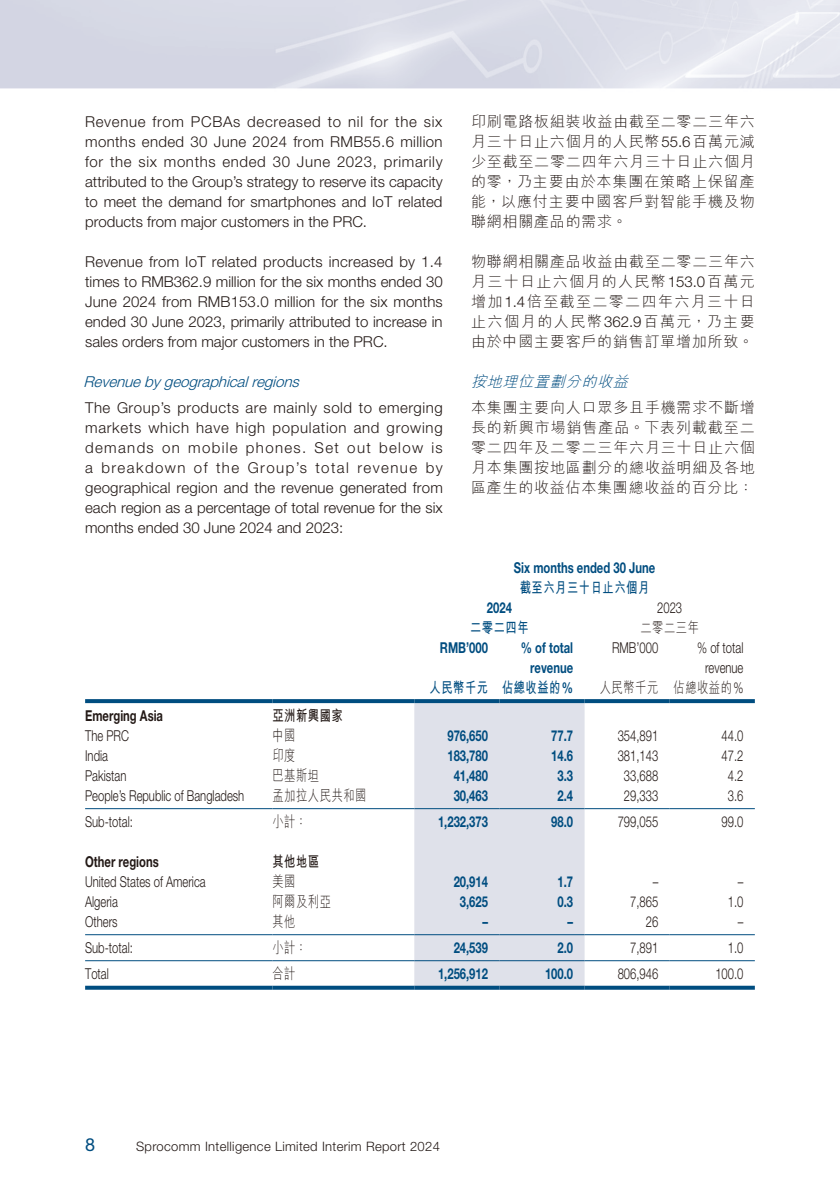
<style>
.page{position:relative;width:840px;height:1191px;background:#fff}
.page>*{position:absolute;margin:0;border:0;box-sizing:border-box;transform-origin:0 0}
.t1{font:18px "Helvetica Neue LT Std";color:#004d80}
.t2{font:300 15px/20px "Helvetica Neue LT Std";color:#231916;text-align:justify}
.t3{font:300 15px/20px "M Hei HK";letter-spacing:.055em;color:#231916;text-align:justify}
.t4{font:300 15px/20px "Helvetica Neue LT Std";color:#231916;text-align:center;scale:.75 1}
.t5{font:700 15px/20px "Helvetica Neue LT Std";color:#004d80;text-align:right;scale:.75 1}
.t6{font:300 15px "M Hei HK";letter-spacing:.055em;color:#231916;scale:.75 1}
.t7{font:italic 300 15px "Helvetica Neue LT Std";color:#004d80}
.t8{font:700 15px "M Hei HK";letter-spacing:.05em;color:#004d80;scale:.75 1}
.t9{font:700 15px "Helvetica Neue LT Std";color:#231916;scale:.75 1}
.t10{font:700 15px "M Hei HK";letter-spacing:.05em;color:#231916;scale:.75 1}
.t11{font:italic 300 15px "M Hei HK";color:#004d80}
.t12{font:300 13px "Helvetica Neue LT Std";letter-spacing:.025em;color:#231916}
.s1{font-family:"Helvetica Neue LT Std"}
</style>
<div class="page">
<div style="left:414px;top:703px;width:170px;height:282px;background:#dfe1ea"></div>
<svg style="left:85px;top:699px;width:187px;height:4px"></svg>
<svg style="left:272px;top:699px;width:142px;height:4px"></svg>
<svg style="left:414px;top:699px;width:85px;height:4px"></svg>
<svg style="left:499px;top:699px;width:85px;height:4px"></svg>
<svg style="left:584px;top:699px;width:85px;height:4px"></svg>
<svg style="left:669px;top:699px;width:85px;height:4px"></svg>
<hr style="left:85px;top:808px;width:187px;height:1px;background:#004d80">
<hr style="left:272px;top:808px;width:142px;height:1px;background:#004d80">
<hr style="left:414px;top:808px;width:85px;height:1px;background:#004d80">
<hr style="left:499px;top:808px;width:85px;height:1px;background:#004d80">
<hr style="left:584px;top:808px;width:85px;height:1px;background:#004d80">
<hr style="left:669px;top:808px;width:85px;height:1px;background:#004d80">
<hr style="left:85px;top:934px;width:187px;height:1px;background:#004d80">
<hr style="left:272px;top:934px;width:142px;height:1px;background:#004d80">
<hr style="left:414px;top:934px;width:85px;height:1px;background:#004d80">
<hr style="left:499px;top:934px;width:85px;height:1px;background:#004d80">
<hr style="left:584px;top:934px;width:85px;height:1px;background:#004d80">
<hr style="left:669px;top:934px;width:85px;height:1px;background:#004d80">
<hr style="left:85px;top:960px;width:187px;height:1px;background:#004d80">
<hr style="left:272px;top:960px;width:142px;height:1px;background:#004d80">
<hr style="left:414px;top:960px;width:85px;height:1px;background:#004d80">
<hr style="left:499px;top:960px;width:85px;height:1px;background:#004d80">
<hr style="left:584px;top:960px;width:85px;height:1px;background:#004d80">
<hr style="left:669px;top:960px;width:85px;height:1px;background:#004d80">
<svg style="left:85px;top:985px;width:187px;height:4px"></svg>
<svg style="left:272px;top:985px;width:142px;height:4px"></svg>
<svg style="left:414px;top:985px;width:85px;height:4px"></svg>
<svg style="left:499px;top:985px;width:85px;height:4px"></svg>
<svg style="left:584px;top:985px;width:85px;height:4px"></svg>
<svg style="left:669px;top:985px;width:85px;height:4px"></svg>
<p class="t2" style="left:85px;top:111px;width:359px">Revenue from PCBAs decreased to nil for the six months ended 30 June 2024 from RMB55.6 million for the six months ended 30 June 2023, primarily attributed to the Group’s strategy to reserve its capacity to meet the demand for smartphones and IoT related products from major customers in the PRC.</p>
<p class="t2" style="left:85px;top:251px;width:359px">Revenue from IoT related products increased by 1.4 times to RMB362.9 million for the six months ended 30<br>June 2024 from RMB153.0 million for the six months ended 30 June 2023, primarily attributed to increase in sales orders from major customers in the PRC.</p>
<p class="t7" style="left:84px;top:372px;width:221px">Revenueby geographicalregions</p>
<p class="t2" style="left:85px;top:397px;width:359px">The Group’s products are mainly sold to emerging markets which have high population and growing demands on mobile phones. Set out below is a breakdown of the Group’s total revenue by geographical region and the revenue generated from each region as a percentage of total revenue for the six months ended 30 June 2024 and 2023:</p>
<p class="t3" style="left:471px;top:111px;width:285px">印刷電路板組裝收益由截至二零二三年六月三十日止六個月的人民幣<span class="s1">55.6</span>百萬元減少至截至二零二四年六月三十日止六個月的零，乃主要由於本集團在策略上保留產能，以應付主要中國客戶對智能手機及物聯網相關產品的需求。</p>
<p class="t3" style="left:471px;top:251px;width:285px">物聯網相關產品收益由截至二零二三年六月三十日止六個月的人民幣<span class="s1">153.0</span>百萬元增加<span class="s1">1.4</span>倍至截至二零二四年六月三十日止六個月的人民幣<span class="s1">362.9</span>百萬元，乃主要由於中國主要客戶的銷售訂單增加所致。</p>
<p class="t11" style="left:471px;top:374px;width:162px">按地理位置劃分的收益</p>
<p class="t3" style="left:471px;top:397px;width:285px">本集團主要向人口眾多且手機需求不斷增長的新興市場銷售產品。下表列載截至二零二四年及二零二三年六月三十日止六個月本集團按地區劃分的總收益明細及各地區產生的收益佔本集團總收益的百分比：</p>
<p class="t5" style="left:513px;top:557px;width:190px">Six months ended 30 June</p>
<p class="t8" style="left:519px;top:576px;width:174px">截至六月三十日止六個月</p>
<p class="t5" style="left:486px;top:597px;width:35px">2024</p>
<p class="t4" style="left:656px;top:597px;width:35px">2023</p>
<p class="t8" style="left:470px;top:616px;width:79px">二零二四年</p>
<p class="t6" style="left:640px;top:619px;width:79px">二零二三年</p>
<p class="t5" style="left:439px;top:637px;width:66px">RMB’000</p>
<p class="t5" style="left:520px;top:637px;width:71px">% of total revenue</p>
<p class="t4" style="left:611px;top:637px;width:63px">RMB’000</p>
<p class="t4" style="left:696px;top:637px;width:63px">% of total revenue</p>
<p class="t8" style="left:429px;top:676px;width:193px">人民幣千元 佔總收益的<span class="s1">%</span></p>
<p class="t6" style="left:599px;top:679px;width:193px">人民幣千元 佔總收益的<span class="s1">%</span></p>
<p class="t9" style="left:85px;top:706px;width:105px">Emerging Asia</p>
<p class="t10" style="left:272px;top:705px;width:95px">亞洲新興國家</p>
<p class="t4" style="left:85px;top:725px;width:60px">The PRC</p>
<p class="t6" style="left:272px;top:728px;width:32px">中國</p>
<p class="t5" style="left:447px;top:725px;width:56px">976,650</p>
<p class="t5" style="left:551px;top:725px;width:31px">77.7</p>
<p class="t4" style="left:617px;top:725px;width:56px">354,891</p>
<p class="t4" style="left:721px;top:725px;width:31px">44.0</p>
<p class="t4" style="left:85px;top:745px;width:32px">India</p>
<p class="t6" style="left:272px;top:748px;width:32px">印度</p>
<p class="t5" style="left:447px;top:745px;width:56px">183,780</p>
<p class="t5" style="left:551px;top:745px;width:31px">14.6</p>
<p class="t4" style="left:617px;top:745px;width:56px">381,143</p>
<p class="t4" style="left:721px;top:745px;width:31px">47.2</p>
<p class="t4" style="left:85px;top:765px;width:57px">Pakistan</p>
<p class="t6" style="left:272px;top:768px;width:64px">巴基斯坦</p>
<p class="t5" style="left:453px;top:765px;width:47px">41,480</p>
<p class="t5" style="left:557px;top:765px;width:22px">3.3</p>
<p class="t4" style="left:623px;top:765px;width:47px">33,688</p>
<p class="t4" style="left:727px;top:765px;width:22px">4.2</p>
<p class="t4" style="left:85px;top:785px;width:214px">People’s Republic of Bangladesh</p>
<p class="t6" style="left:272px;top:788px;width:127px">孟加拉人民共和國</p>
<p class="t5" style="left:453px;top:785px;width:47px">30,463</p>
<p class="t5" style="left:557px;top:785px;width:22px">2.4</p>
<p class="t4" style="left:623px;top:785px;width:47px">29,333</p>
<p class="t4" style="left:727px;top:785px;width:22px">3.6</p>
<p class="t4" style="left:85px;top:811px;width:65px">Sub-total:</p>
<p class="t6" style="left:272px;top:814px;width:47px">小計：</p>
<p class="t5" style="left:438px;top:811px;width:68px">1,232,373</p>
<p class="t5" style="left:551px;top:811px;width:31px">98.0</p>
<p class="t4" style="left:617px;top:811px;width:56px">799,055</p>
<p class="t4" style="left:721px;top:811px;width:31px">99.0</p>
<p class="t9" style="left:85px;top:852px;width:100px">Other regions</p>
<p class="t10" style="left:272px;top:851px;width:64px">其他地區</p>
<p class="t4" style="left:85px;top:871px;width:162px">United States of America</p>
<p class="t6" style="left:272px;top:874px;width:32px">美國</p>
<p class="t5" style="left:453px;top:871px;width:47px">20,914</p>
<p class="t5" style="left:557px;top:871px;width:22px">1.7</p>
<p class="t4" style="left:652px;top:871px;width:9px">–</p>
<p class="t4" style="left:737px;top:871px;width:9px">–</p>
<p class="t4" style="left:85px;top:891px;width:45px">Algeria</p>
<p class="t6" style="left:272px;top:894px;width:79px">阿爾及利亞</p>
<p class="t5" style="left:459px;top:891px;width:39px">3,625</p>
<p class="t5" style="left:557px;top:891px;width:22px">0.3</p>
<p class="t4" style="left:629px;top:891px;width:39px">7,865</p>
<p class="t4" style="left:727px;top:891px;width:22px">1.0</p>
<p class="t4" style="left:85px;top:911px;width:45px">Others</p>
<p class="t6" style="left:272px;top:914px;width:32px">其他</p>
<p class="t5" style="left:482px;top:911px;width:9px">–</p>
<p class="t5" style="left:567px;top:911px;width:9px">–</p>
<p class="t4" style="left:645px;top:911px;width:18px">26</p>
<p class="t4" style="left:737px;top:911px;width:9px">–</p>
<p class="t4" style="left:85px;top:937px;width:65px">Sub-total:</p>
<p class="t6" style="left:272px;top:940px;width:47px">小計：</p>
<p class="t5" style="left:453px;top:937px;width:47px">24,539</p>
<p class="t5" style="left:557px;top:937px;width:22px">2.0</p>
<p class="t4" style="left:629px;top:937px;width:39px">7,891</p>
<p class="t4" style="left:727px;top:937px;width:22px">1.0</p>
<p class="t4" style="left:85px;top:963px;width:33px">Total</p>
<p class="t6" style="left:272px;top:966px;width:32px">合計</p>
<p class="t5" style="left:438px;top:963px;width:68px">1,256,912</p>
<p class="t5" style="left:544px;top:963px;width:39px">100.0</p>
<p class="t4" style="left:617px;top:963px;width:56px">806,946</p>
<p class="t4" style="left:715px;top:963px;width:39px">100.0</p>
<p class="t1" style="left:85px;top:1134px;width:12px">8</p>
<p class="t12" style="left:136px;top:1138px;width:305px">Sprocomm Intelligence Limited Interim Report 2024</p>
</div>
